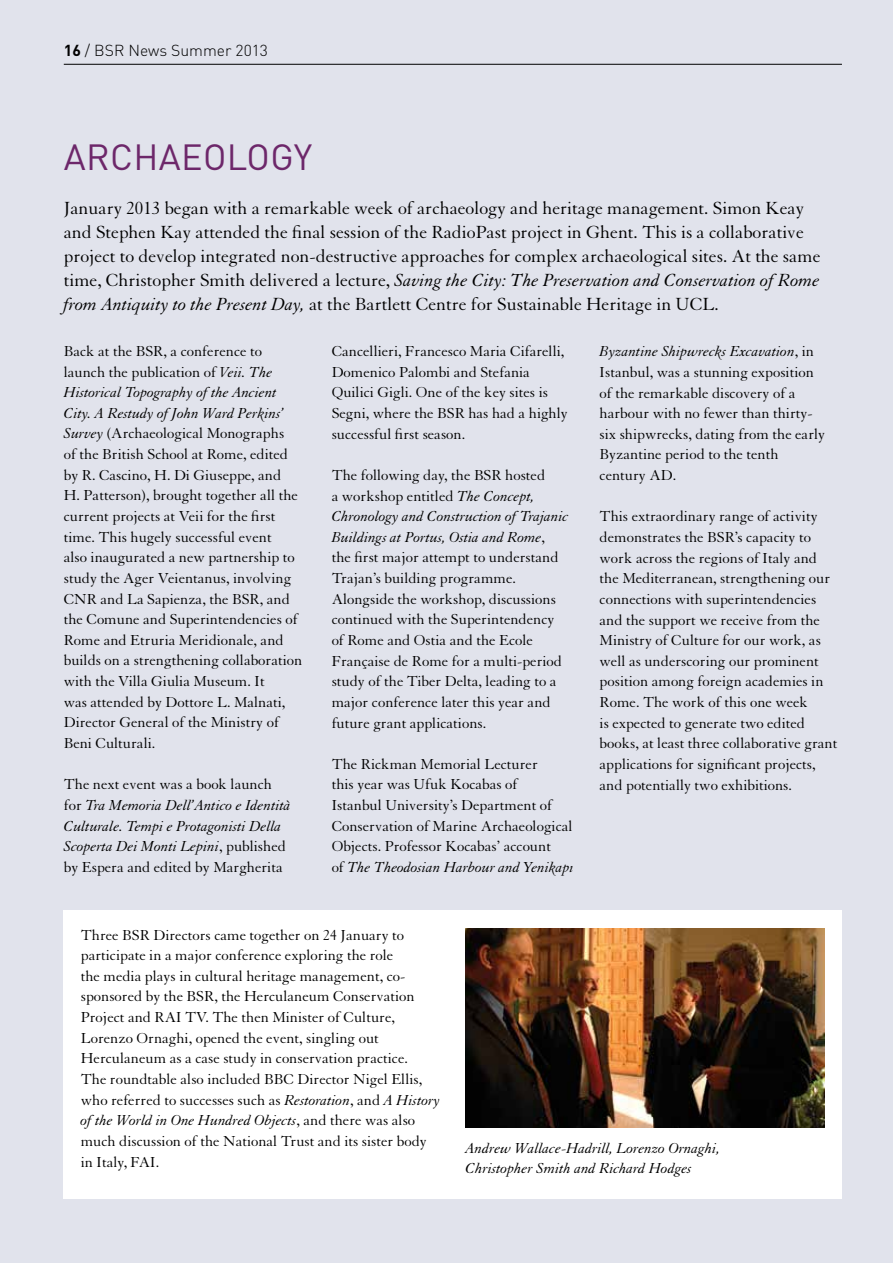
<style>
.page{position:relative;width:893px;height:1263px;background:#e1e3ec}
.page>*{position:absolute;margin:0;border:0;box-sizing:border-box;transform-origin:0 0}
.t1{font:36px "DIN";color:#6d276a}
.t2{font:19.2px/24px "Granjon";color:#000}
.t3{font:15.75px/20.7px "Granjon";color:#000}
.t4{font:italic 15.75px/20.7px "Granjon";color:#000}
.t5{font:300 15.75px "DIN";color:#000}
.s1{font-weight:700}
.s2{font-style:italic}
.s3{font-style:normal}
</style>
<div class="page">
<hr style="left:64px;top:64px;width:778px;height:1px;background:#000">
<div style="left:64px;top:910px;width:778px;height:288px;background:#fff"></div>
<img style="left:466px;top:928px;width:359px;height:200px">
<p class="t5" style="left:64px;top:40px;width:206px"><span class="s1">16</span> / BSR News Summer 2013</p>
<h1 class="t1" style="left:64px;top:134px;width:46px">ARCHAEOLOG</h1>
<h1 class="t1" style="left:294px;top:134px;width:20px">Y</h1>
<p class="t2" style="left:64px;top:196px;width:758px">January 2013 began with a remarkable week of archaeology and heritage management. Simon Keay and Stephen Kay attended the final session of the RadioPast project in Ghent. This is a collaborative project to develop integrated non-destructive approaches for complex archaeological sites. At the same time, Christopher Smith delivered a lecture, <span class="s2">Saving the City: The Preservation and Conservation of Rome from Antiquity to the Present Day,</span> at the Bartlett Centre for Sustainable Heritage in UCL.</p>
<p class="t3" style="left:64px;top:341px;width:240px">Back at the BSR, a conference to launch the publication of <span class="s2">Veii. The Historical Topography of the Ancient City. A Restudy of John Ward Perkins’ Survey</span> (Archaeological Monographs<br>of the British School at Rome, edited by R. Cascino, H. Di Giuseppe, and<br>H. Patterson), brought together all the current projects at Veii for the first time. This hugely successful event<br>also inaugurated a new partnership to study the Ager Veientanus, involving CNR and La Sapienza, the BSR, and the Comune and Superintendencies of Rome and Etruria Meridionale, and builds on a strengthening collaboration with the Villa Giulia Museum. It<br>was attended by Dottore L. Malnati, Director General of the Ministry of Beni Culturali.</p>
<p class="t4" style="left:64px;top:774px;width:229px"><span class="s3">The next event was a book launch for</span> Tra Memoria Dell’Antico e Identità Culturale. Tempi e Protagonisti Della Scoperta Dei Monti Lepini<span class="s3">, published by Espera and edited by Margherita</span></p>
<p class="t3" style="left:332px;top:341px;width:238px">Cancellieri, Francesco Maria Cifarelli, Domenico Palombi and Stefania Quilici Gigli. One of the key sites is Segni, where the BSR has had a highly successful first season.</p>
<p class="t3" style="left:332px;top:465px;width:239px">The following day, the BSR hosted<br>a workshop entitled <span class="s2">The Concept, Chronology and Construction of Trajanic Buildings at Portus, Ostia and Rome</span>,<br>the first major attempt to understand Trajan’s building programme.<br>Alongside the workshop, discussions continued with the Superintendency of Rome and Ostia and the Ecole Française de Rome for a multi-period study of the Tiber Delta, leading to a major conference later this year and future grant applications.</p>
<p class="t3" style="left:332px;top:754px;width:244px">The Rickman Memorial Lecturer<br>this year was Ufuk Kocabas of<br>Istanbul University’s Department of Conservation of Marine Archaeological Objects. Professor Kocabas’ account<br>of <span class="s2">The Theodosian Harbour and Yenikapı</span></p>
<p class="t3" style="left:600px;top:341px;width:227px"><span class="s2">Byzantine Shipwrecks Excavation</span>, in<br>Istanbul, was a stunning exposition of the remarkable discovery of a harbour with no fewer than thirty&shy;six shipwrecks, dating from the early<br>Byzantine period to the tenth century AD.</p>
<p class="t3" style="left:600px;top:506px;width:239px">This extraordinary range of activity demonstrates the BSR’s capacity to work across the regions of Italy and the Mediterranean, strengthening our connections with superintendencies and the support we receive from the Ministry of Culture for our work, as well as underscoring our prominent position among foreign academies in Rome. The work of this one week<br>is expected to generate two edited books, at least three collaborative grant applications for significant projects, and potentially two exhibitions.</p>
<p class="t3" style="left:81px;top:925px;width:361px">Three BSR Directors came together on 24 January to participate in a major conference exploring the role<br>the media plays in cultural heritage management, co&shy;sponsored by the BSR, the Herculaneum Conservation Project and RAI TV. The then Minister of Culture, Lorenzo Ornaghi, opened the event, singling out Herculaneum as a case study in conservation practice.<br>The roundtable also included BBC Director Nigel Ellis, who referred to successes such as <span class="s2">Restoration</span>, and <span class="s2">A History of the World in One Hundred Objects</span>, and there was also much discussion of the National Trust and its sister body in Italy, FAI.</p>
<p class="t4" style="left:466px;top:1139px;width:256px;line-height:19.5px">Andrew Wallace-Hadrill, Lorenzo Ornaghi,<br>Christopher Smith and Richard Hodges</p>
</div>
